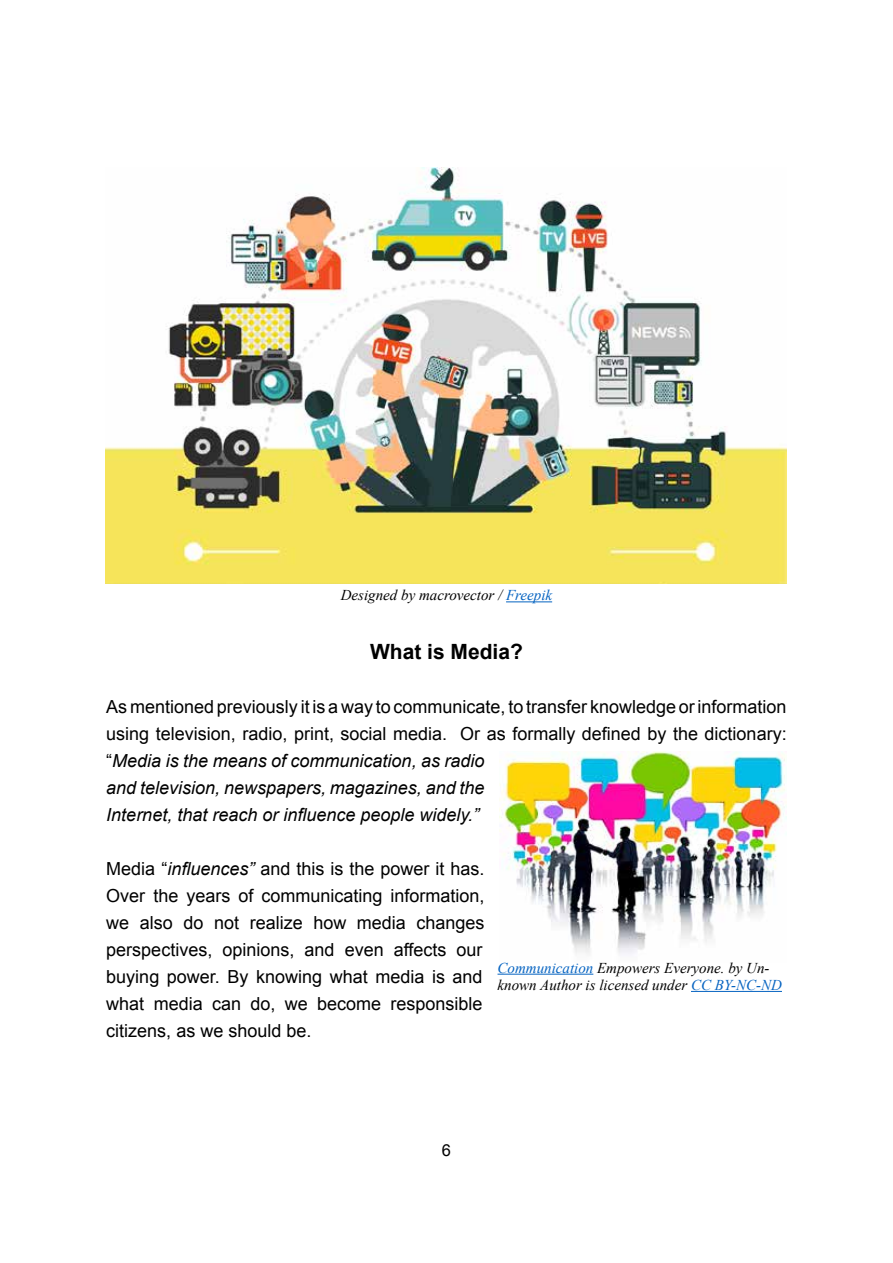
<style>
.page{position:relative;width:893px;height:1263px;background:#fff}
.page>*{position:absolute;margin:0;border:0;box-sizing:border-box;transform-origin:0 0}
.t1{font:700 21px "Arial";color:#000}
.t2{font:18px/27px "Arial";color:#000}
.t3{font:16.5px "Arial";color:#000}
.t4{font:italic 15px/17.2px "Times New Roman";color:#000}
.s1{color:#0563c1}
.s2{font-style:italic}
</style>
<div class="page">
<img style="left:105px;top:167px;width:682px;height:417px">
<hr style="left:506px;top:601px;width:46px;height:1px;background:#0563c1">
<img style="left:499px;top:751px;width:288px;height:203px">
<hr style="left:497px;top:974px;width:96px;height:1px;background:#0563c1">
<hr style="left:691px;top:991px;width:91px;height:1px;background:#0563c1">
<p class="t4" style="left:341px;top:586px;width:213px">Designed by macrovector / <span class="s1">Freepik</span></p>
<p class="t1" style="left:370px;top:638px;width:154px">What is Media?</p>
<p class="t2" style="left:106px;top:693px;width:682px">As mentioned previously it is a way to communicate, to transfer knowledge or information using television, radio, print, social media. Or as formally defined by the dictionary: “<span class="s2">Media is the means of communication, as radio<br>and television, newspapers, magazines, and the<br>Internet, that reach or influence people widely.”</span></p>
<p class="t2" style="left:106px;top:855px;width:380px;text-align:justify">Media “<span class="s2">influences”</span> and this is the power it has.<br>Over the years of communicating information, we also do not realize how media changes perspectives, opinions, and even affects our buying power. By knowing what media is and what media can do, we become responsible citizens, as we should be.</p>
<p class="t4" style="left:497px;top:958px;width:286px"><span class="s1">Communication</span> Empowers Everyone. by Un&shy;known Author is licensed under <span class="s1">CC BY-NC-ND</span></p>
<p class="t3" style="left:442px;top:1139px;width:11px">6</p>
</div>
